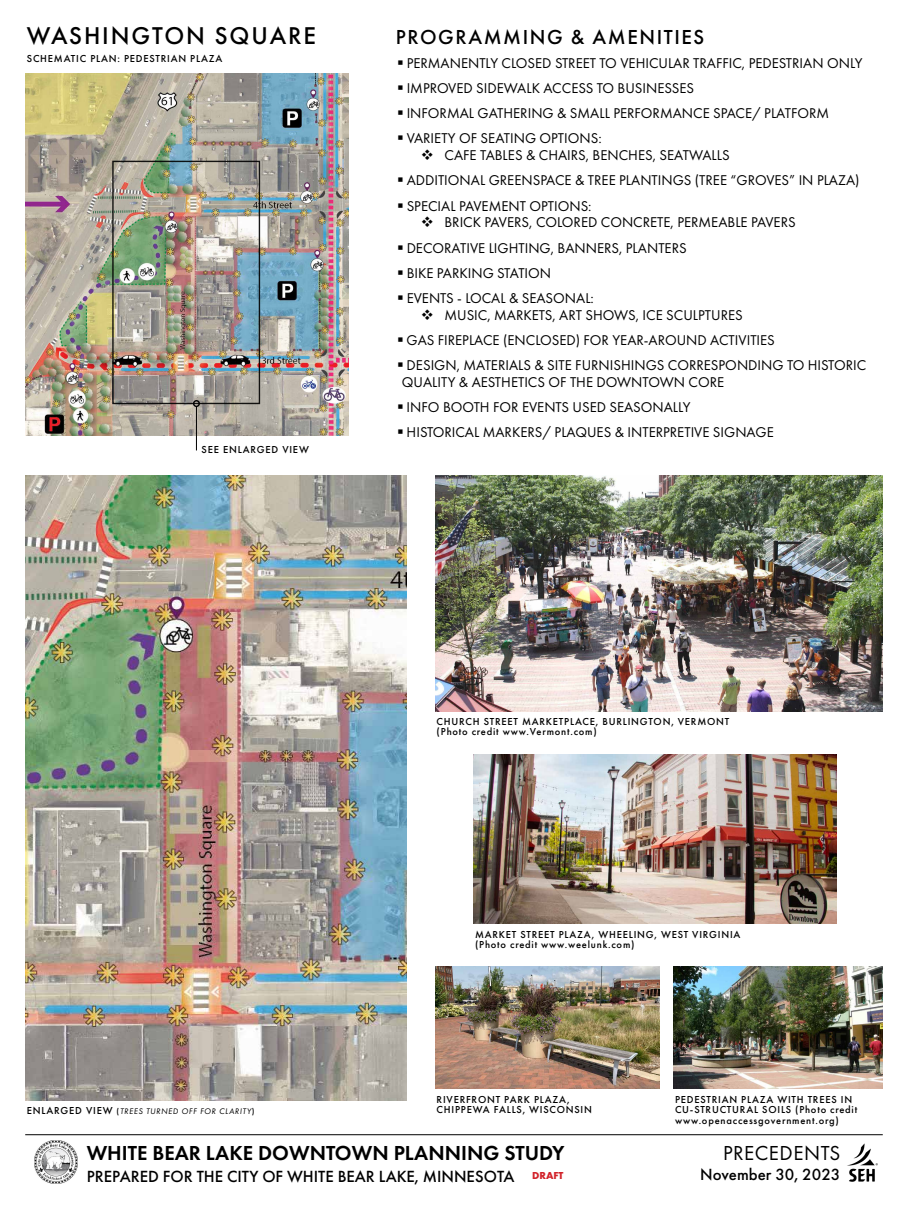
<style>
.page{position:relative;width:908px;height:1210px;background:#fff}
.page>*{position:absolute;margin:0;border:0;box-sizing:border-box;transform-origin:0 0}
.t1{font:500 25.2px "Futura PT";letter-spacing:.075em;color:#000}
.t2{font:600 21px "Futura PT";color:#000}
.t3{font:500 21px "Futura PT";letter-spacing:.075em;color:#000}
.t4{font:21px "Futura PT";letter-spacing:.025em;color:#000}
.t5{font:500 16.8px "Futura PT";color:#000}
.t6{font:14.7px/25.2px "Futura PT";color:#000}
.t7{font:500 10.5px/10.5px "Futura PT";letter-spacing:.075em;color:#000}
.t8{font:italic 8.4px "Futura PT";letter-spacing:.075em;color:#000}
.s1{font-weight:500;font-style:normal;font-size:10.5px}
.s2{font-weight:500;font-style:normal}
</style>
<div class="page">
<img style="left:847px;top:1143px;width:31px;height:39px">
<img style="left:35px;top:1140px;width:42px;height:43px">
<hr style="left:25px;top:1134px;width:857px;height:1px;background:#000">
<img style="left:25px;top:475px;width:381px;height:625px">
<img style="left:25px;top:73px;width:323px;height:362px">
<img style="left:435px;top:475px;width:447px;height:237px">
<img style="left:473px;top:754px;width:363px;height:169px">
<img style="left:435px;top:966px;width:224px;height:122px">
<img style="left:673px;top:966px;width:209px;height:122px">
<hr style="left:196px;top:406px;width:1px;height:44px;background:#000">
<div style="left:193px;top:400px;width:7px;height:7px;border:1px solid #000;border-radius:50%"></div>
<div style="left:112px;top:161px;width:148px;height:243px;border:1px solid #000"></div>
<h1 class="t1" style="left:27px;top:21px;width:291px">WASHINGTON SQUARE</h1>
<h2 class="t3" style="left:395px;top:24px;width:310px">PROGRAMMING &amp; AMENITIES</h2>
<p class="t6" style="left:406px;top:50px;width:457px">PERMANENTLY CLOSED STREET TO VEHICULAR TRAFFIC, PEDESTRIAN ONLY IMPROVED SIDEWALK ACCESS TO BUSINESSES<br>INFORMAL GATHERING &amp; SMALL PERFORMANCE SPACE/ PLATFORM VARIETY OF SEATING OPTIONS:</p>
<p class="t6" style="left:406px;top:142px;width:454px;text-indent:38px">CAFE TABLES &amp; CHAIRS, BENCHES, SEATWALLS<br>ADDITIONAL GREENSPACE &amp; TREE PLANTINGS (TREE “GROVES” IN PLAZA)<br>SPECIAL PAVEMENT OPTIONS:</p>
<p class="t6" style="left:406px;top:210px;width:390px;text-indent:38px">BRICK PAVERS, COLORED CONCRETE, PERMEABLE PAVERS DECORATIVE LIGHTING, BANNERS, PLANTERS<br>BIKE PARKING STATION<br>EVENTS - LOCAL &amp; SEASONAL:</p>
<p class="t6" style="left:406px;top:302px;width:461px;text-indent:38px">MUSIC, MARKETS, ART SHOWS, ICE SCULPTURES<br>GAS FIREPLACE (ENCLOSED) FOR YEAR-AROUND ACTIVITIES<br>DESIGN, MATERIALS &amp; SITE FURNISHINGS CORRESPONDING TO HISTORIC</p>
<p class="t6" style="left:406px;top:369px;width:368px;text-indent:-5px">QUALITY &amp; AESTHETICS OF THE DOWNTOWN CORE<br>INFO BOOTH FOR EVENTS USED SEASONALLY<br>HISTORICAL MARKERS/ PLAQUES &amp; INTERPRETIVE SIGNAGE</p>
<p class="t7" style="left:27px;top:53px;width:197px">SCHEMATIC PLAN: PEDESTRIAN PLAZA</p>
<p class="t7" style="left:201px;top:444px;width:109px">SEE ENLARGED VIEW</p>
<p class="t8" style="left:27px;top:1106px;width:229px"><span class="s1">ENLARGED VIEW</span> <span class="s2">(</span>TREES TURNED OFF FOR CLARITY<span class="s2">)</span></p>
<p class="t7" style="left:436px;top:716px;width:294px">CHURCH STREET MARKETPLACE, BURLINGTON, VERMONT (Photo credit www.Vermont.com)</p>
<p class="t7" style="left:475px;top:929px;width:267px">MARKET STREET PLAZA, WHEELING, WEST VIRGINIA (Photo credit www.weelunk.com)</p>
<p class="t7" style="left:436px;top:1094px;width:157px">RIVERFRONT PARK PLAZA,<br>CHIPPEWA FALLS, WISCONSIN</p>
<p class="t7" style="left:674px;top:1094px;width:184px">PEDESTRIAN PLAZA WITH TREES IN<br>CU-STRUCTURAL SOILS (Photo credit www.openaccessgovernment.org)</p>
<h2 class="t4" style="left:722px;top:1140px;width:119px">PRECEDENTS</h2>
<h2 class="t2" style="left:87px;top:1139px;width:479px">WHITE BEAR LAKE DOWNTOWN PLANNING STUDY</h2>
<p class="t5" style="left:87px;top:1166px;width:478px">PREPARED FOR THE CITY OF WHITE BEAR LAKE, MINNESOTA <sup>DRAFT</sup></p>
<p class="t5" style="left:700px;top:1164px;width:142px">November 30, 2023</p>
</div>
